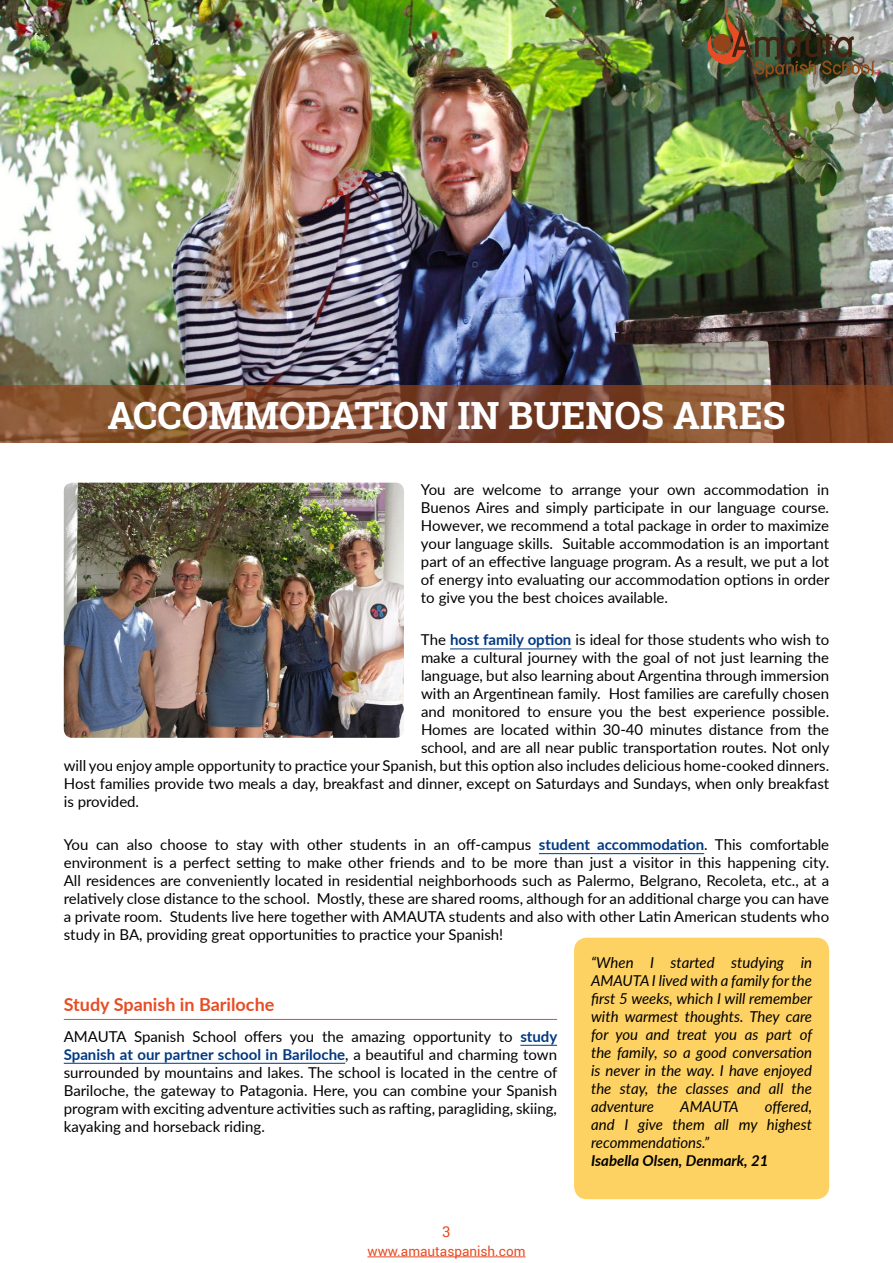
<style>
.page{position:relative;width:893px;height:1263px;background:#fff}
.page>*{position:absolute;margin:0;border:0;box-sizing:border-box;transform-origin:0 0}
.t1{font:700 37.5px "Roboto Slab";color:#fff}
.t2{font:700 18px "Lato";color:#e74d24}
.t3{font:15px/18px "Lato";color:#000;text-align:justify}
.t4{font:italic 15px/18px "Lato";color:#000;text-align:justify}
.t5{font:italic 700 15px "Lato";color:#000}
.t6{font:15px "Roboto";color:#e74d24}
.t7{font:13.5px "Roboto";color:#e74d24}
.s1{font-weight:700;color:#003882}
</style>
<div class="page">
<hr style="left:367px;top:1256px;width:158px;height:1px;background:#e74d24">
<hr style="left:450px;top:648px;width:121px;height:1px;background:#003882">
<hr style="left:539px;top:853px;width:165px;height:1px;background:#003882">
<hr style="left:64px;top:1019px;width:493px;height:1px;background:#e74d24">
<hr style="left:520px;top:1045px;width:37px;height:1px;background:#003882">
<hr style="left:64px;top:1063px;width:281px;height:1px;background:#003882">
<img style="left:0;top:0;width:893px;height:385px">
<svg style="left:0;top:385px;width:893px;height:58px;background:#834d30"></svg>
<div style="left:574px;top:938px;width:255px;height:261px;background:#fdd162;border-radius:13px"></div>
<img style="left:64px;top:483px;width:340px;height:255px">
<img style="left:699px;top:7px;width:176px;height:70px">
<h1 class="t1" style="left:107px;top:390px;width:680px">ACCOMMODATION IN BUENOS AIRES</h1>
<p class="t3" style="left:421px;top:480px;width:410px">You are welcome to arrange your own accommodation in Buenos Aires and simply participate in our language course.<br>However, we recommend a total package in order to maximize your language skills. Suitable accommodation is an important part of an effective language program. As a result, we put a lot of energy into evaluating our accommodation options in order to give you the best choices available.</p>
<p class="t3" style="left:421px;top:630px;width:410px">The <span class="s1">host family option</span> is ideal for those students who wish to</p>
<p class="t3" style="left:421px;top:648px;width:410px">make a cultural journey with the goal of not just learning the</p>
<p class="t3" style="left:421px;top:666px;width:410px">language, but also learning about Argentina through immersion</p>
<p class="t3" style="left:421px;top:684px;width:410px">with an Argentinean family. Host families are carefully chosen</p>
<p class="t3" style="left:421px;top:702px;width:410px">and monitored to ensure you the best experience possible.</p>
<p class="t3" style="left:421px;top:720px;width:410px">Homes are located within 30-40 minutes distance from the</p>
<p class="t3" style="left:421px;top:738px;width:410px">school, and are all near public transportation routes. Not only</p>
<p class="t3" style="left:64px;top:756px;width:767px">will you enjoy ample opportunity to practice your Spanish, but this option also includes delicious home-cooked dinners.</p>
<p class="t3" style="left:64px;top:774px;width:767px">Host families provide two meals a day, breakfast and dinner, except on Saturdays and Sundays, when only breakfast</p>
<p class="t3" style="left:64px;top:792px;width:77px">is provided.</p>
<p class="t3" style="left:64px;top:835px;width:767px">You can also choose to stay with other students in an off-campus <span class="s1">student accommodation</span>. This comfortable environment is a perfect setting to make other friends and to be more than just a visitor in this happening city.<br>All residences are conveniently located in residential neighborhoods such as Palermo, Belgrano, Recoleta, etc., at a relatively close distance to the school. Mostly, these are shared rooms, although for an additional charge you can have a private room. Students live here together with AMAUTA students and also with other Latin American students who study in BA, providing great opportunities to practice your Spanish!</p>
<p class="t2" style="left:64px;top:991px;width:212px">Study Spanish in Bariloche</p>
<p class="t3" style="left:64px;top:1027px;width:495px">AMAUTA Spanish School offers you the amazing opportunity to <span class="s1">study Spanish at our partner school in Bariloche</span>, a beautiful and charming town surrounded by mountains and lakes. The school is located in the centre of Bariloche, the gateway to Patagonia. Here, you can combine your Spanish program with exciting adventure activities such as rafting, paragliding, skiing, kayaking and horseback riding.</p>
<p class="t6" style="left:442px;top:1221px;width:10px">3</p>
<p class="t7" style="left:367px;top:1241px;width:160px">www.amautaspanish.com</p>
<p class="t4" style="left:591px;top:953px;width:223px">“When I started studying in AMAUTA I lived with a family for the first 5 weeks, which I will remember with warmest thoughts. They care for you and treat you as part of the family, so a good conversation is never in the way. I have enjoyed the stay, the classes and all the adventure</p>
<p class="t4" style="left:591px;top:1097px;width:222px;text-indent:174px">offered, and I give them all my highest recommendations.”</p>
<p class="t5" style="left:591px;top:1149px;width:179px">Isabella Olsen, Denmark, 21</p>
<p class="t4" style="left:680px;top:1097px;width:60px">AMAUTA</p>
</div>
